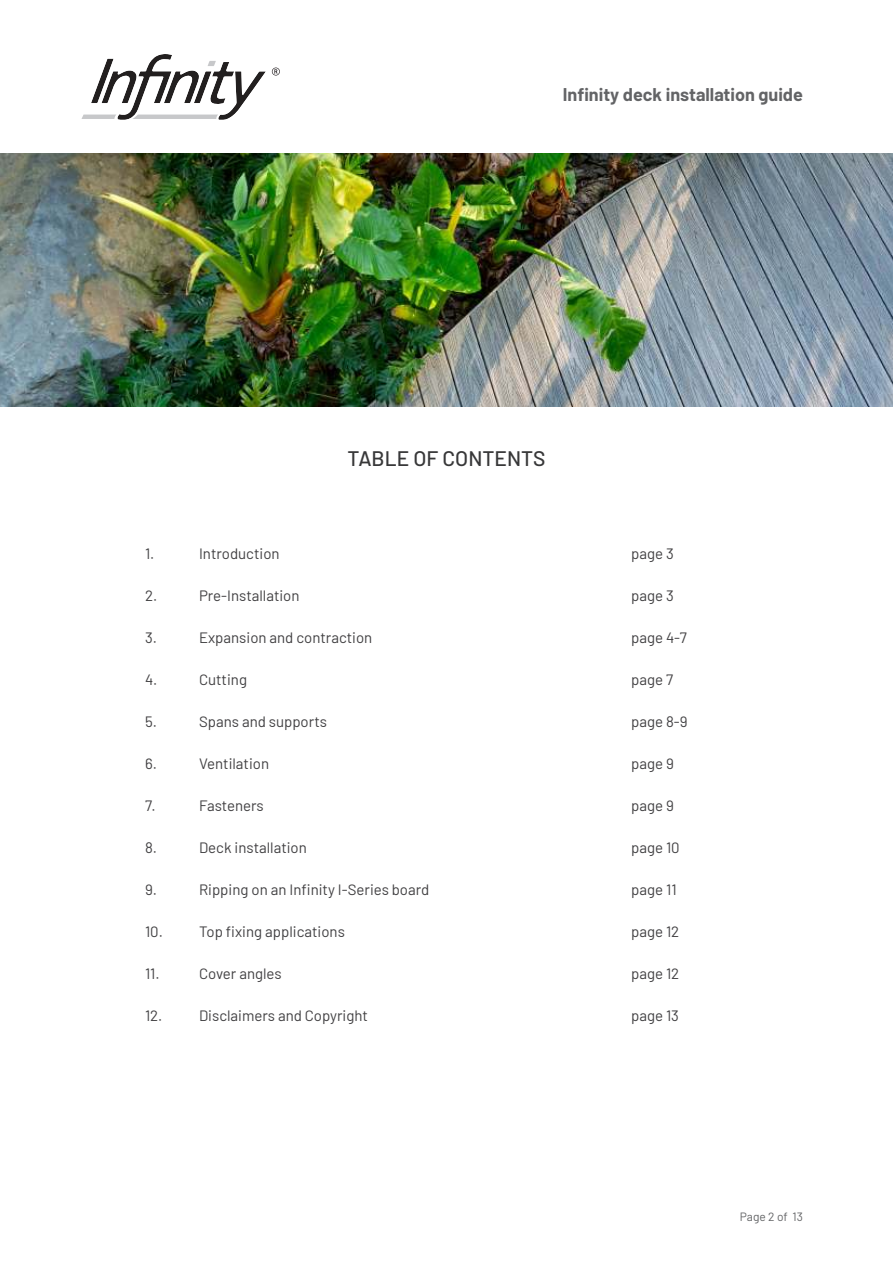
<style>
.page{position:relative;width:893px;height:1263px;background:#fff}
.page>*{position:absolute;margin:0;border:0;box-sizing:border-box;transform-origin:0 0}
.t1{font:500 21px "Barlow";color:#383839}
.t2{font:700 18px "Barlow";color:#636466}
.t3{font:15px "Barlow";color:#414042}
.t4{font:12px "Barlow";color:#636466}
</style>
<div class="page">
<svg style="left:81px;top:54px;width:185px;height:66px"></svg>
<svg style="left:272px;top:68px;width:8px;height:8px"></svg>
<img style="left:0;top:153px;width:893px;height:253px">
<p class="t2" style="left:563px;top:82px;width:242px">Infinity deck installation guide</p>
<h1 class="t1" style="left:348px;top:443px;width:200px">TABLE OF CONTENTS</h1>
<p class="t3" style="left:145px;top:549px;width:11px">1.</p>
<p class="t3" style="left:199px;top:549px;width:82px">Introduction</p>
<p class="t3" style="left:631px;top:549px;width:44px">page 3</p>
<p class="t3" style="left:145px;top:591px;width:14px">2.</p>
<p class="t3" style="left:199px;top:591px;width:102px">Pre-Installation</p>
<p class="t3" style="left:631px;top:591px;width:44px">page 3</p>
<p class="t3" style="left:145px;top:633px;width:13px">3.</p>
<p class="t3" style="left:199px;top:633px;width:175px">Expansion and contraction</p>
<p class="t3" style="left:631px;top:633px;width:57px">page 4-7</p>
<p class="t3" style="left:145px;top:675px;width:14px">4.</p>
<p class="t3" style="left:199px;top:675px;width:49px">Cutting</p>
<p class="t3" style="left:631px;top:675px;width:44px">page 7</p>
<p class="t3" style="left:145px;top:717px;width:13px">5.</p>
<p class="t3" style="left:199px;top:717px;width:130px">Spans and supports</p>
<p class="t3" style="left:631px;top:717px;width:58px">page 8-9</p>
<p class="t3" style="left:145px;top:759px;width:13px">6.</p>
<p class="t3" style="left:199px;top:759px;width:72px">Ventilation</p>
<p class="t3" style="left:631px;top:759px;width:44px">page 9</p>
<p class="t3" style="left:145px;top:801px;width:12px">7.</p>
<p class="t3" style="left:199px;top:801px;width:66px">Fasteners</p>
<p class="t3" style="left:631px;top:801px;width:44px">page 9</p>
<p class="t3" style="left:145px;top:843px;width:13px">8.</p>
<p class="t3" style="left:199px;top:843px;width:109px">Deck installation</p>
<p class="t3" style="left:631px;top:843px;width:50px">page 10</p>
<p class="t3" style="left:145px;top:879px;width:13px">9.</p>
<p class="t3" style="left:199px;top:879px;width:232px">Ripping on an Infinity I-Series board</p>
<p class="t3" style="left:631px;top:879px;width:47px">page 11</p>
<p class="t3" style="left:145px;top:921px;width:19px">10.</p>
<p class="t3" style="left:199px;top:921px;width:147px">Top fixing applications</p>
<p class="t3" style="left:631px;top:921px;width:50px">page 12</p>
<p class="t3" style="left:145px;top:969px;width:16px">11.</p>
<p class="t3" style="left:199px;top:969px;width:84px">Cover angles</p>
<p class="t3" style="left:631px;top:969px;width:50px">page 12</p>
<p class="t3" style="left:145px;top:1005px;width:19px">12.</p>
<p class="t3" style="left:199px;top:1005px;width:170px">Disclaimers and Copyright</p>
<p class="t3" style="left:631px;top:1005px;width:49px">page 13</p>
<p class="t4" style="left:740px;top:1212px;width:65px">Page 2 of 13</p>
</div>
